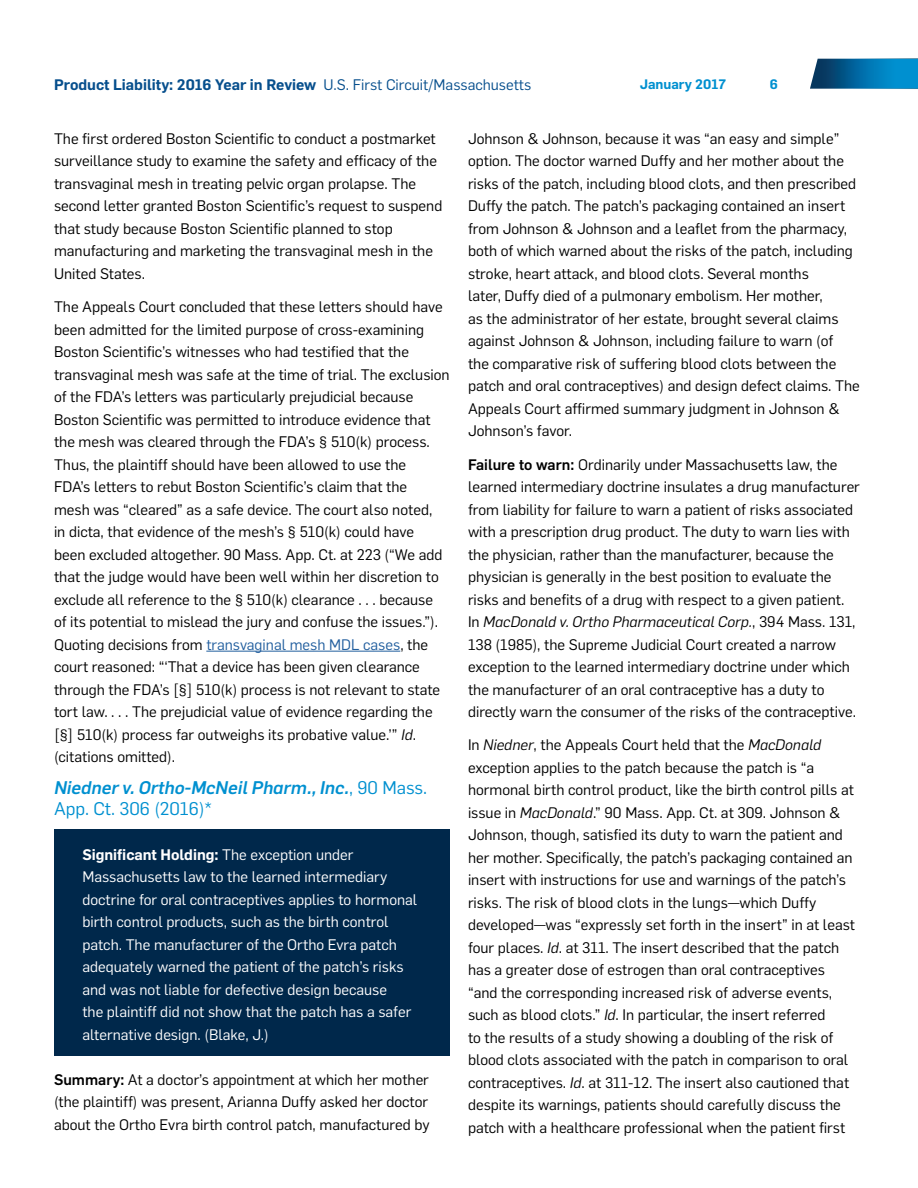
<style>
.page{position:relative;width:918px;height:1188px;background:#fff}
.page>*{position:absolute;margin:0;border:0;box-sizing:border-box;transform-origin:0 0}
.t1{font:italic 500 18px/21px "Flama";color:#0090d0}
.t2{font:15px/22.5px "Flama";color:#000}
.t3{font:15px/22.5px "Flama";color:#fff}
.t4{font:600 15px "Flama";color:#074f8d}
.t5{font:600 13.5px "Flama";color:#0090d0}
.s1{font-weight:400}
.s2{color:#215e9e}
.s3{font-style:italic}
.s4{font-weight:400;font-style:normal}
.s5{font-weight:600}
.s6{font-weight:500}
</style>
<div class="page">
<svg style="left:817px;top:58px;width:101px;height:1px"></svg>
<img style="left:810px;top:59px;width:108px;height:30px">
<hr style="left:206px;top:651px;width:194px;height:1px;background:#215e9e">
<div style="left:54px;top:829px;width:396px;height:227px;background:#00284b"></div>
<p class="t4" style="left:54px;top:74px;width:479px">Product Liability: 2016 Year in Review <span class="s1">U.S. First Circuit/Massachusetts</span></p>
<p class="t5" style="left:640px;top:74px;width:88px">January 2017</p>
<p class="t5" style="left:770px;top:74px;width:10px">6</p>
<p class="t2" style="left:54px;top:126px;width:390px">The first ordered Boston Scientific to conduct a postmarket surveillance study to examine the safety and efficacy of the transvaginal mesh in treating pelvic organ prolapse. The second letter granted Boston Scientific’s request to suspend that study because Boston Scientific planned to stop manufacturing and marketing the transvaginal mesh in the United States.</p>
<p class="t2" style="left:54px;top:295px;width:397px">The Appeals Court concluded that these letters should have been admitted for the limited purpose of cross-examining Boston Scientific’s witnesses who had testified that the transvaginal mesh was safe at the time of trial. The exclusion of the FDA’s letters was particularly prejudicial because Boston Scientific was permitted to introduce evidence that the mesh was cleared through the FDA’s § 510(k) process.<br>Thus, the plaintiff should have been allowed to use the<br>FDA’s letters to rebut Boston Scientific’s claim that the<br>mesh was “cleared” as a safe device. The court also noted,<br>in dicta, that evidence of the mesh’s § 510(k) could have<br>been excluded altogether. 90 Mass. App. Ct. at 223 (“We add that the judge would have been well within her discretion to exclude all reference to the § 510(k) clearance . . . because<br>of its potential to mislead the jury and confuse the issues.”).<br>Quoting decisions from <span class="s2">transvaginal mesh MDL cases</span>, the court reasoned: “‘That a device has been given clearance through the FDA’s [§] 510(k) process is not relevant to state tort law. . . . The prejudicial value of evidence regarding the [§] 510(k) process far outweighs its probative value.’” <span class="s3">Id</span>. (citations omitted).</p>
<p class="t1" style="left:54px;top:776px;width:375px">Niedner v. Ortho-McNeil Pharm., Inc.<span class="s4">, 90 Mass.<br>App. Ct. 306 (2016)*</span></p>
<p class="t3" style="left:82px;top:842px;width:337px"><span class="s5">Significant Holding:</span> The exception under Massachusetts law to the learned intermediary doctrine for oral contraceptives applies to hormonal birth control products, such as the birth control patch. The manufacturer of the Ortho Evra patch adequately warned the patient of the patch’s risks and was not liable for defective design because<br>the plaintiff did not show that the patch has a safer alternative design. (Blake, J.)</p>
<p class="t2" style="left:54px;top:1067px;width:377px;text-align:justify"><span class="s6">Summary:</span> At a doctor’s appointment at which her mother (the plaintiff) was present, Arianna Duffy asked her doctor about the Ortho Evra birth control patch, manufactured by</p>
<p class="t2" style="left:468px;top:126px;width:393px">Johnson &amp; Johnson, because it was “an easy and simple” option. The doctor warned Duffy and her mother about the risks of the patch, including blood clots, and then prescribed Duffy the patch. The patch’s packaging contained an insert from Johnson &amp; Johnson and a leaflet from the pharmacy, both of which warned about the risks of the patch, including stroke, heart attack, and blood clots. Several months<br>later, Duffy died of a pulmonary embolism. Her mother,<br>as the administrator of her estate, brought several claims against Johnson &amp; Johnson, including failure to warn (of<br>the comparative risk of suffering blood clots between the patch and oral contraceptives) and design defect claims. The Appeals Court affirmed summary judgment in Johnson &amp; Johnson’s favor.</p>
<p class="t2" style="left:468px;top:452px;width:393px"><span class="s6">Failure to warn:</span> Ordinarily under Massachusetts law, the learned intermediary doctrine insulates a drug manufacturer from liability for failure to warn a patient of risks associated with a prescription drug product. The duty to warn lies with the physician, rather than the manufacturer, because the physician is generally in the best position to evaluate the risks and benefits of a drug with respect to a given patient.<br>In <span class="s3">MacDonald v. Ortho Pharmaceutical Corp.</span>, 394 Mass. 131, 138 (1985), the Supreme Judicial Court created a narrow exception to the learned intermediary doctrine under which the manufacturer of an oral contraceptive has a duty to directly warn the consumer of the risks of the contraceptive.</p>
<p class="t2" style="left:468px;top:733px;width:389px">In <span class="s3">Niedner</span>, the Appeals Court held that the <span class="s3">MacDonald </span>exception applies to the patch because the patch is “a hormonal birth control product, like the birth control pills at issue in <span class="s3">MacDonald</span>.” 90 Mass. App. Ct. at 309. Johnson &amp; Johnson, though, satisfied its duty to warn the patient and her mother. Specifically, the patch’s packaging contained an insert with instructions for use and warnings of the patch’s risks. The risk of blood clots in the lungs—which Duffy developed—was “expressly set forth in the insert” in at least four places. <span class="s3">Id</span>. at 311. The insert described that the patch has a greater dose of estrogen than oral contraceptives “and the corresponding increased risk of adverse events, such as blood clots.” <span class="s3">Id</span>. In particular, the insert referred<br>to the results of a study showing a doubling of the risk of blood clots associated with the patch in comparison to oral contraceptives. <span class="s3">Id</span>. at 311-12. The insert also cautioned that despite its warnings, patients should carefully discuss the patch with a healthcare professional when the patient first</p>
</div>
